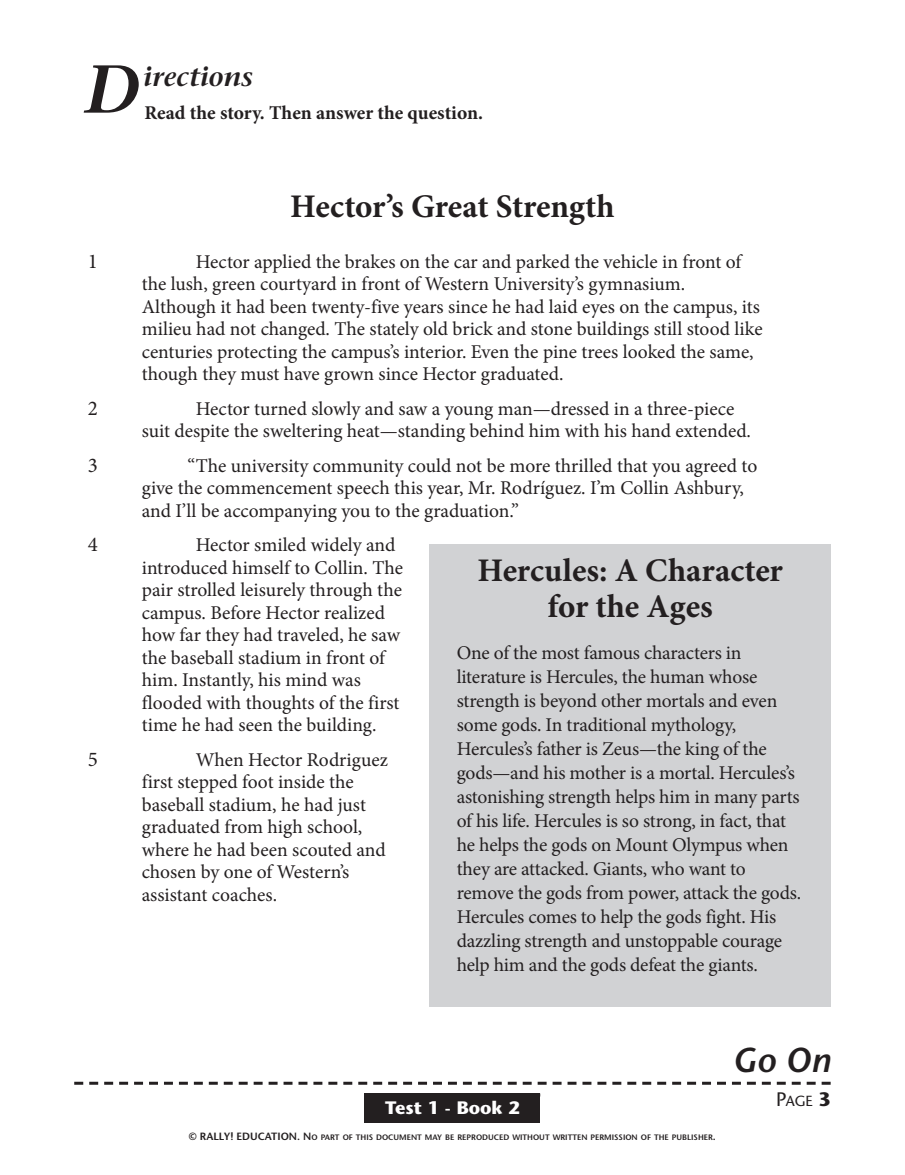
<style>
.page{position:relative;width:905px;height:1175px;background:#fff}
.page>*{position:absolute;margin:0;border:0;box-sizing:border-box;transform-origin:0 0}
.t1{font:italic 600 67.5px "Stone Serif Std";color:#231f20}
.t2{font:italic 600 34.5px "Stone Sans";color:#231f20}
.t3{font:700 33px/36px "Minion Pro";letter-spacing:-.005em;color:#231f20;text-align:center}
.t4{font:italic 600 27px "Stone Serif Std";color:#231f20}
.t5{font:21px "Minion Pro";color:#231f20}
.t6{font:19.5px/22.5px "Minion Pro";letter-spacing:-.005em;color:#231f20}
.t7{font:700 19.5px "Minion Pro";color:#231f20}
.t8{font:700 18px "Stone Sans";color:#fff}
.t9{font:14.7px "Stone Sans";color:#231f20}
.t10{font:600 7.8px "Stone Sans";color:#231f20}
.s1{font-size:10.5px}
.s2{font-size:19.5px}
.s3{font-weight:700;font-size:19.5px}
</style>
<div class="page">
<svg style="left:74px;top:1081px;width:756px;height:3px"></svg>
<div style="left:364px;top:1093px;width:176px;height:29px;background:#231f20"></div>
<div style="left:429px;top:544px;width:401px;height:462px;background:#d1d2d4"></div>
<h1 class="t1" style="left:85px;top:63px;width:57px">D</h1>
<h3 class="t4" style="left:143px;top:66px;width:111px">irections</h3>
<p class="t7" style="left:144px;top:105px;width:340px">Read the story. Then answer the question.</p>
<h3 class="t3" style="left:290px;top:191px;width:326px">Hector’s Great Strength</h3>
<p class="t5" style="left:88px;top:253px;width:12px">1</p>
<p class="t6" style="left:142px;top:252px;width:622px;text-indent:54px">Hector applied the brakes on the car and parked the vehicle in front of the lush, green courtyard in front of Western University’s gymnasium.<br>Although it had been twenty-five years since he had laid eyes on the campus, its milieu had not changed. The stately old brick and stone buildings still stood like centuries protecting the campus’s interior. Even the pine trees looked the same, though they must have grown since Hector graduated.</p>
<p class="t5" style="left:88px;top:400px;width:12px">2</p>
<p class="t6" style="left:142px;top:399px;width:610px;text-indent:54px">Hector turned slowly and saw a young man—dressed in a three-piece suit despite the sweltering heat—standing behind him with his hand extended.</p>
<p class="t5" style="left:88px;top:457px;width:12px">3</p>
<p class="t6" style="left:142px;top:456px;width:617px;text-indent:46px">“The university community could not be more thrilled that you agreed to give the commencement speech this year, Mr. Rodríguez. I’m Collin Ashbury, and I’ll be accompanying you to the graduation.”</p>
<p class="t5" style="left:88px;top:536px;width:12px">4</p>
<p class="t6" style="left:142px;top:535px;width:263px;text-indent:54px">Hector smiled widely and introduced himself to Collin. The pair strolled leisurely through the campus. Before Hector realized how far they had traveled, he saw the baseball stadium in front of him. Instantly, his mind was flooded with thoughts of the first time he had seen the building.</p>
<p class="t5" style="left:88px;top:751px;width:12px">5</p>
<p class="t6" style="left:142px;top:750px;width:248px;text-indent:54px">When Hector Rodriguez first stepped foot inside the baseball stadium, he had just graduated from high school, where he had been scouted and chosen by one of Western’s assistant coaches.</p>
<h3 class="t3" style="left:477px;top:555px;width:307px">Hercules: A Character for the Ages</h3>
<p class="t6" style="left:456px;top:642px;width:346px;line-height:24px">One of the most famous characters in literature is Hercules, the human whose strength is beyond other mortals and even some gods. In traditional mythology, Hercules’s father is Zeus—the king of the gods—and his mother is a mortal. Hercules’s astonishing strength helps him in many parts of his life. Hercules is so strong, in fact, that he helps the gods on Mount Olympus when they are attacked. Giants, who want to remove the gods from power, attack the gods.<br>Hercules comes to help the gods fight. His dazzling strength and unstoppable courage help him and the gods defeat the giants.</p>
<p class="t8" style="left:385px;top:1100px;width:136px">Test 1 - Book 2</p>
<p class="t10" style="left:189px;top:1133px;width:528px"><span class="s1">© RALLY! EDUCATION. N</span>O PART OF THIS DOCUMENT MAY BE REPRODUCED WITHOUT WRITTEN PERMISSION OF THE PUBLISHER<span class="s1">.</span></p>
<h2 class="t2" style="left:732px;top:1046px;width:100px">Go On</h2>
<p class="t9" style="left:776px;top:1095px;width:56px"><span class="s2">P</span>AGE <span class="s3">3</span></p>
</div>
